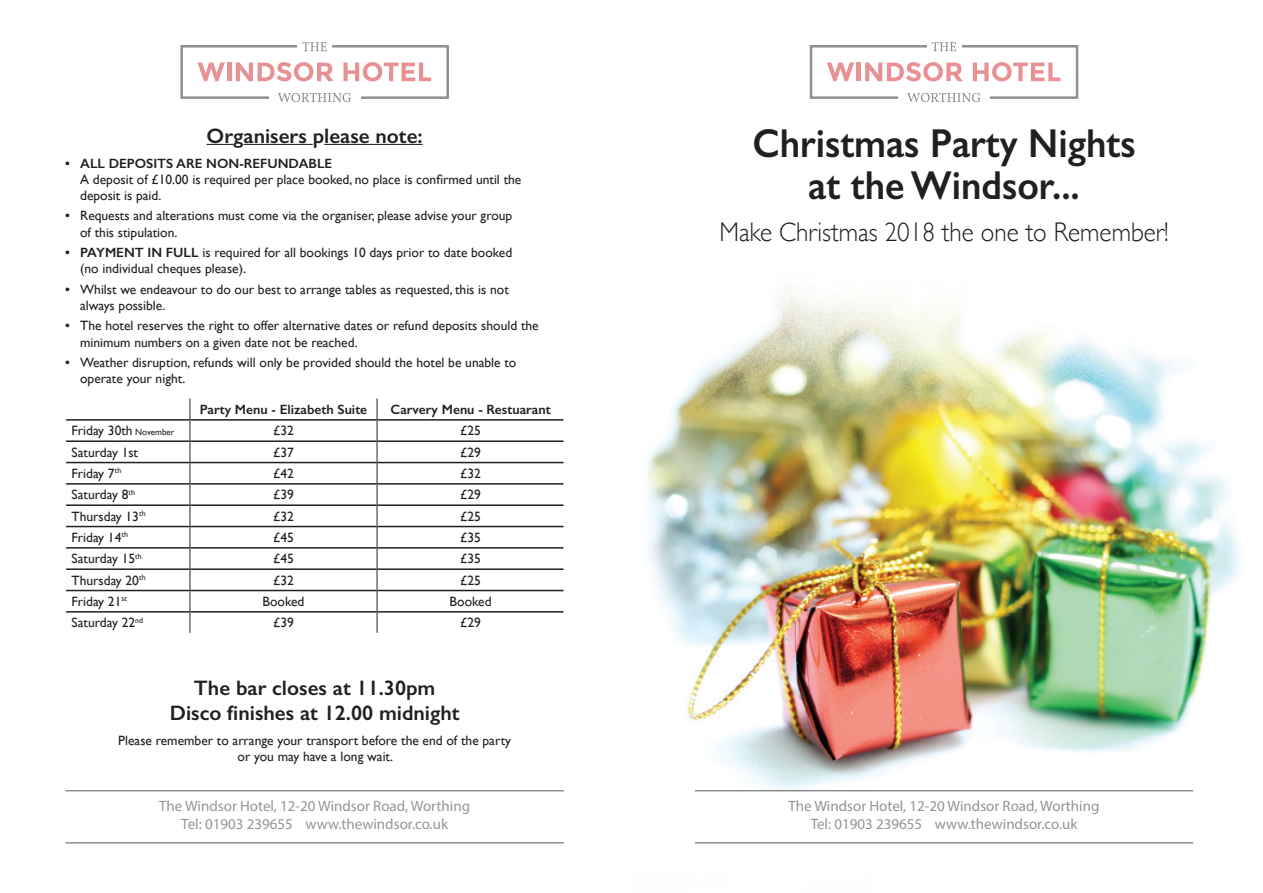
<style>
.page{position:relative;width:1263px;height:893px;background:#fff}
.page>*{position:absolute;margin:0;border:0;box-sizing:border-box;transform-origin:0 0}
.t1{font:600 40.5px/42px "Gill Sans";color:#231f20;text-align:center;scale:.93 1}
.t2{font:300 27px "Gill Sans";color:#231f20;scale:.93 1}
.t3{font:600 21px "Gill Sans";color:#231f20}
.t4{font:15px/18px "Myriad Pro";color:#939598;text-align:center}
.t5{font:15px/18px "Myriad Pro";color:#231f20;text-align:center}
.t6{font:13.5px/16.2px "Gill Sans";color:#231f20}
.t7{font:600 13.5px "Gill Sans";color:#231f20}
.s1{font-weight:600}
.s2{font-size:9px}
</style>
<div class="page">
<img style="left:647px;top:288px;width:594px;height:556px">
<svg style="left:931px;top:42px;width:25px;height:9px"></svg>
<svg style="left:827px;top:63px;width:27px;height:18px"></svg>
<hr style="left:856px;top:63px;width:4px;height:18px;background:#e89194">
<svg style="left:865px;top:62px;width:98px;height:19px"></svg>
<svg style="left:973px;top:62px;width:87px;height:19px"></svg>
<svg style="left:907px;top:93px;width:73px;height:9px"></svg>
<svg style="left:207px;top:144px;width:26px;height:1px"></svg>
<hr style="left:244px;top:144px;width:69px;height:1px;background:#231f20">
<hr style="left:324px;top:144px;width:99px;height:1px;background:#231f20">
<svg style="left:66px;top:399px;width:498px;height:234px"></svg>
<hr style="left:66px;top:419px;width:124px;height:2px;background:#231f20">
<hr style="left:190px;top:419px;width:187px;height:2px;background:#231f20">
<hr style="left:377px;top:419px;width:187px;height:2px;background:#231f20">
<hr style="left:66px;top:440px;width:124px;height:2px;background:#231f20">
<hr style="left:190px;top:440px;width:187px;height:2px;background:#231f20">
<hr style="left:377px;top:440px;width:187px;height:2px;background:#231f20">
<hr style="left:66px;top:462px;width:124px;height:1px;background:#231f20">
<hr style="left:190px;top:462px;width:187px;height:1px;background:#231f20">
<hr style="left:377px;top:462px;width:187px;height:1px;background:#231f20">
<hr style="left:66px;top:483px;width:124px;height:2px;background:#231f20">
<hr style="left:190px;top:483px;width:187px;height:2px;background:#231f20">
<hr style="left:377px;top:483px;width:187px;height:2px;background:#231f20">
<hr style="left:66px;top:504px;width:124px;height:2px;background:#231f20">
<hr style="left:190px;top:504px;width:187px;height:2px;background:#231f20">
<hr style="left:377px;top:504px;width:187px;height:2px;background:#231f20">
<hr style="left:66px;top:526px;width:124px;height:1px;background:#231f20">
<hr style="left:190px;top:526px;width:187px;height:1px;background:#231f20">
<hr style="left:377px;top:526px;width:187px;height:1px;background:#231f20">
<hr style="left:66px;top:547px;width:124px;height:2px;background:#231f20">
<hr style="left:190px;top:547px;width:187px;height:2px;background:#231f20">
<hr style="left:377px;top:547px;width:187px;height:2px;background:#231f20">
<hr style="left:66px;top:568px;width:124px;height:2px;background:#231f20">
<hr style="left:190px;top:568px;width:187px;height:2px;background:#231f20">
<hr style="left:377px;top:568px;width:187px;height:2px;background:#231f20">
<hr style="left:66px;top:590px;width:124px;height:1px;background:#231f20">
<hr style="left:190px;top:590px;width:187px;height:1px;background:#231f20">
<hr style="left:377px;top:590px;width:187px;height:1px;background:#231f20">
<hr style="left:66px;top:611px;width:124px;height:2px;background:#231f20">
<hr style="left:190px;top:611px;width:187px;height:2px;background:#231f20">
<hr style="left:377px;top:611px;width:187px;height:2px;background:#231f20">
<svg style="left:190px;top:398px;width:1px;height:235px"></svg>
<svg style="left:377px;top:398px;width:1px;height:235px"></svg>
<svg style="left:302px;top:42px;width:25px;height:9px"></svg>
<svg style="left:197px;top:63px;width:28px;height:18px"></svg>
<hr style="left:227px;top:63px;width:4px;height:18px;background:#e89194">
<svg style="left:236px;top:62px;width:97px;height:19px"></svg>
<svg style="left:343px;top:62px;width:88px;height:19px"></svg>
<svg style="left:278px;top:93px;width:73px;height:9px"></svg>
<hr style="left:65px;top:790px;width:499px;height:1px;background:#231f20">
<hr style="left:65px;top:842px;width:499px;height:1px;background:#231f20">
<hr style="left:695px;top:790px;width:498px;height:1px;background:#231f20">
<hr style="left:695px;top:842px;width:498px;height:1px;background:#231f20">
<p class="t3" style="left:207px;top:123px;width:218px">Organisers please note:</p>
<p class="t7" style="left:65px;top:155px;width:268px">• ALL DEPOSITS ARE NON-REFUNDABLE</p>
<p class="t6" style="left:80px;top:171px;width:443px">A deposit of £10.00 is required per place booked, no place is confirmed until the</p>
<p class="t6" style="left:80px;top:187px;width:83px">deposit is paid.</p>
<p class="t6" style="left:80px;top:208px;width:434px;text-indent:-15px"><span class="s1">•</span> Requests and alterations must come via the organiser, please advise your group of this stipulation.</p>
<p class="t6" style="left:80px;top:244px;width:434px;text-indent:-15px"><span class="s1">• PAYMENT IN FULL</span> is required for all bookings 10 days prior to date booked (no individual cheques please).</p>
<p class="t6" style="left:80px;top:281px;width:430px;text-indent:-15px"><span class="s1">•</span> Whilst we endeavour to do our best to arrange tables as requested, this is not always possible.</p>
<p class="t6" style="left:80px;top:318px;width:460px;text-indent:-15px"><span class="s1">•</span> The hotel reserves the right to offer alternative dates or refund deposits should the minimum numbers on a given date not be reached.</p>
<p class="t6" style="left:80px;top:354px;width:438px;text-indent:-15px"><span class="s1">•</span> Weather disruption, refunds will only be provided should the hotel be unable to operate your night.</p>
<p class="t7" style="left:200px;top:401px;width:169px">Party Menu - Elizabeth Suite</p>
<p class="t7" style="left:391px;top:401px;width:162px">Carvery Menu - Restuarant</p>
<p class="t6" style="left:72px;top:422px;width:104px">Friday 30th <span class="s2">November</span></p>
<p class="t6" style="left:273px;top:422px;width:22px">£32</p>
<p class="t6" style="left:460px;top:422px;width:22px">£25</p>
<p class="t6" style="left:72px;top:444px;width:68px">Saturday 1st</p>
<p class="t6" style="left:273px;top:444px;width:22px">£37</p>
<p class="t6" style="left:460px;top:444px;width:22px">£29</p>
<p class="t6" style="left:72px;top:465px;width:51px">Friday 7<sup>th</sup></p>
<p class="t6" style="left:273px;top:465px;width:22px">£42</p>
<p class="t6" style="left:460px;top:465px;width:22px">£32</p>
<p class="t6" style="left:72px;top:486px;width:65px">Saturday 8<sup>th</sup></p>
<p class="t6" style="left:273px;top:486px;width:22px">£39</p>
<p class="t6" style="left:460px;top:486px;width:22px">£29</p>
<p class="t6" style="left:72px;top:508px;width:76px">Thursday 13<sup>th</sup></p>
<p class="t6" style="left:273px;top:508px;width:22px">£32</p>
<p class="t6" style="left:460px;top:508px;width:22px">£25</p>
<p class="t6" style="left:72px;top:529px;width:58px">Friday 14<sup>th</sup></p>
<p class="t6" style="left:273px;top:529px;width:22px">£45</p>
<p class="t6" style="left:460px;top:529px;width:22px">£35</p>
<p class="t6" style="left:72px;top:550px;width:72px">Saturday 15<sup>th</sup></p>
<p class="t6" style="left:273px;top:550px;width:22px">£45</p>
<p class="t6" style="left:460px;top:550px;width:22px">£35</p>
<p class="t6" style="left:72px;top:572px;width:76px">Thursday 20<sup>th</sup></p>
<p class="t6" style="left:273px;top:572px;width:22px">£32</p>
<p class="t6" style="left:460px;top:572px;width:22px">£25</p>
<p class="t6" style="left:72px;top:593px;width:57px">Friday 21<sup>st</sup></p>
<p class="t6" style="left:263px;top:593px;width:43px">Booked</p>
<p class="t6" style="left:450px;top:593px;width:43px">Booked</p>
<p class="t6" style="left:72px;top:614px;width:73px">Saturday 22<sup>nd</sup></p>
<p class="t6" style="left:273px;top:614px;width:22px">£39</p>
<p class="t6" style="left:460px;top:614px;width:22px">£29</p>
<p class="t1" style="left:752px;top:122px;width:414px">Christmas Party Nights at the Windsor...</p>
<p class="t2" style="left:719px;top:211px;width:485px">Make Christmas 2018 the one to Remember!</p>
<p class="t3" style="left:194px;top:675px;width:243px">The bar closes at 11.30pm</p>
<p class="t3" style="left:170px;top:700px;width:291px">Disco finishes at 12.00 midnight</p>
<p class="t6" style="left:118px;top:732px;width:394px;text-align:center">Please remember to arrange your transport before the end of the party or you may have a long wait.</p>
<p class="t4" style="left:159px;top:796px;width:312px">The Windsor Hotel, 12-20 Windsor Road, Worthing<br>Tel: 01903 239655 www.thewindsor.co.uk</p>
<p class="t5" style="left:789px;top:796px;width:312px">The Windsor Hotel, 12-20 Windsor Road, Worthing<br>Tel: 01903 239655 www.thewindsor.co.uk</p>
</div>
